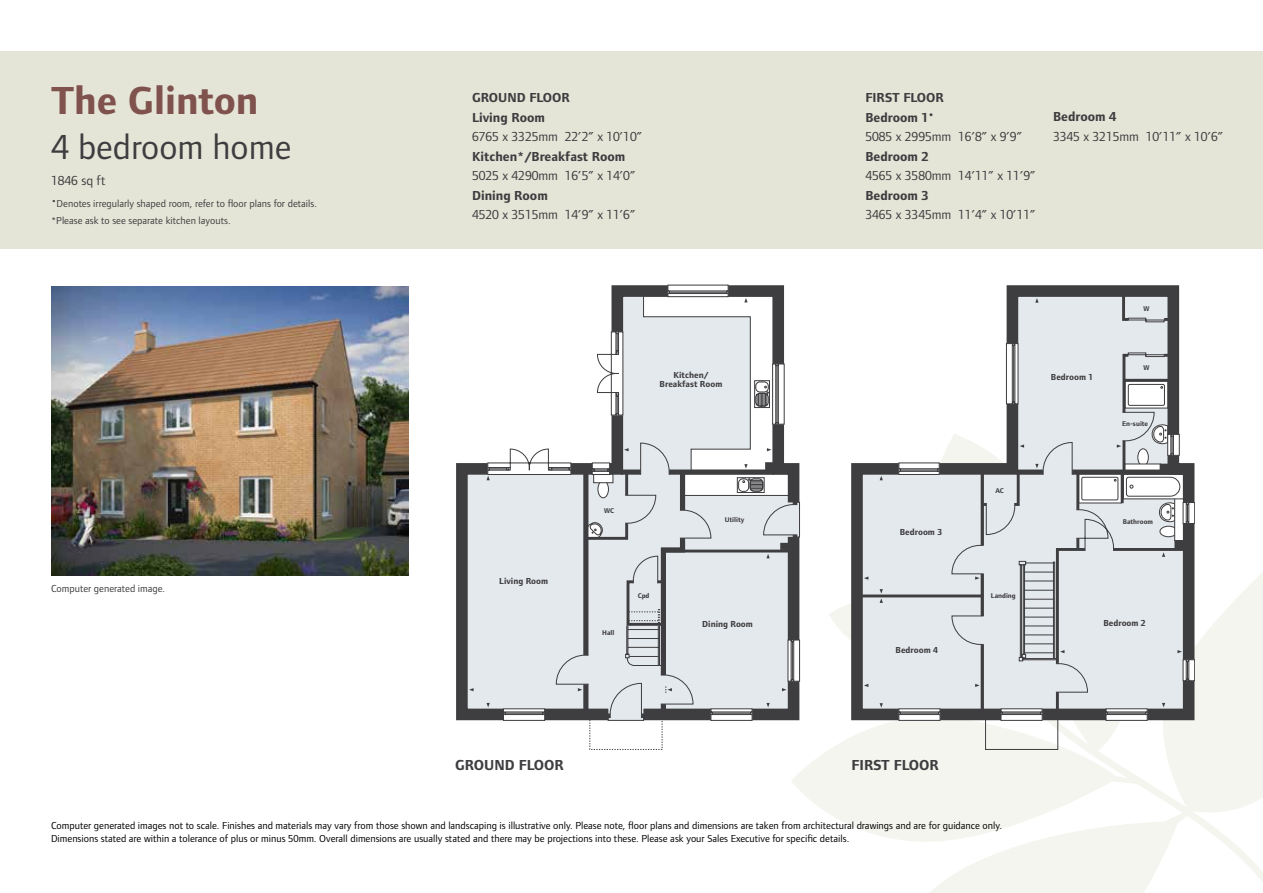
<style>
.page{position:relative;width:1263px;height:893px;background:#fff}
.page>*{position:absolute;margin:0;border:0;box-sizing:border-box;transform-origin:0 0}
.t1{font:700 40.5px "Foundry Form Sans";color:#80524e}
.t2{font:36px "Foundry Form Sans";color:#3e3d40}
.t3{font:700 15px "Foundry Form Sans";color:#3e3d40}
.t4{font:13.5px/19.5px "Foundry Form Sans";color:#3e3d40}
.t5{font:700 13.5px/19.5px "Foundry Form Sans";color:#3e3d40}
.t6{font:10.5px/13.5px "Foundry Form Sans";color:#000}
.t7{font:10.5px/16.8px "Foundry Form Sans";color:#3e3d40}
.t8{font:700 9px/9.6px "Foundry Form Sans";color:#3e3d40;text-align:center}
.t9{font:700 7.05px "Foundry Form Sans";color:#3e3d40}
.s1{font-weight:700}
</style>
<div class="page">
<svg style="left:791px;top:750px;width:38px;height:64px;fill:#f5f5ef"></svg>
<svg style="left:456px;top:448px;width:345px;height:278px;background:#cdd1d4"></svg>
<svg style="left:503px;top:708px;width:42px;height:13px"></svg>
<div style="left:556px;top:448px;width:22px;height:256px;background:#e3e9ec"></div>
<svg style="left:486px;top:703px;width:4px;height:4px"></svg>
<svg style="left:469px;top:688px;width:5px;height:3px"></svg>
<svg style="left:486px;top:449px;width:85px;height:31px"></svg>
<svg style="left:578px;top:285px;width:222px;height:436px"></svg>
<div style="left:0;top:51px;width:1263px;height:197px;background:#e5e5d7"></div>
<img style="left:51px;top:286px;width:357px;height:289px">
<svg style="left:1006px;top:285px;width:174px;height:8px"></svg>
<svg style="left:1006px;top:293px;width:174px;height:119px;background:#c9ced1"></svg>
<svg style="left:1006px;top:343px;width:12px;height:61px"></svg>
<svg style="left:1006px;top:412px;width:174px;height:9px;background:#c9ced1"></svg>
<svg style="left:829px;top:421px;width:434px;height:472px"></svg>
<svg style="left:1035px;top:298px;width:3px;height:5px"></svg>
<svg style="left:1128px;top:318px;width:36px;height:4px"></svg>
<svg style="left:1128px;top:353px;width:36px;height:4px"></svg>
<h1 class="t1" style="left:51px;top:78px;width:209px">The Glinton</h1>
<h2 class="t2" style="left:51px;top:126px;width:242px">4 bedroom home</h2>
<p class="t4" style="left:51px;top:171px;width:56px">1846 sq ft</p>
<p class="t7" style="left:51px;top:195px;width:267px"><sup>.</sup>Denotes irregularly shaped room, refer to floor plans for details. *Please ask to see separate kitchen layouts.</p>
<p class="t7" style="left:51px;top:580px;width:116px">Computer generated image.</p>
<p class="t5" style="left:472px;top:88px;width:99px">GROUND FLOOR<br>Living Room</p>
<p class="t4" style="left:472px;top:127px;width:172px">6765 x 3325mm 22’2” x 10’10”</p>
<p class="t5" style="left:472px;top:146px;width:155px">Kitchen*/Breakfast Room</p>
<p class="t4" style="left:472px;top:166px;width:165px">5025 x 4290mm 16’5” x 14’0”</p>
<p class="t5" style="left:472px;top:185px;width:77px">Dining Room</p>
<p class="t4" style="left:472px;top:205px;width:165px">4520 x 3515mm 14’9” x 11’6”</p>
<p class="t8" style="left:499px;top:576px;width:50px">Living Room</p>
<p class="t8" style="left:660px;top:370px;width:64px">Kitchen/<br>Breakfast Room</p>
<p class="t9" style="left:604px;top:507px;width:12px">WC</p>
<p class="t9" style="left:602px;top:628px;width:14px">Hall</p>
<p class="t9" style="left:638px;top:592px;width:13px">Cpd</p>
<p class="t9" style="left:725px;top:515px;width:21px">Utility</p>
<p class="t8" style="left:702px;top:619px;width:52px">Dining Room</p>
<p class="t4" style="left:865px;top:88px;width:158px"><span class="s1">FIRST FLOOR<br>Bedroom 1</span><sup>.<br></sup>5085 x 2995mm 16’8” x 9’9”</p>
<p class="t5" style="left:865px;top:146px;width:65px">Bedroom 2</p>
<p class="t4" style="left:865px;top:166px;width:172px">4565 x 3580mm 14’11” x 11’9”</p>
<p class="t5" style="left:865px;top:185px;width:65px">Bedroom 3</p>
<p class="t4" style="left:865px;top:205px;width:172px">3465 x 3345mm 11’4” x 10’11”</p>
<p class="t5" style="left:1053px;top:107px;width:65px">Bedroom 4</p>
<p class="t4" style="left:1053px;top:127px;width:172px">3345 x 3215mm 10’11” x 10’6”</p>
<p class="t8" style="left:900px;top:527px;width:44px">Bedroom 3</p>
<p class="t8" style="left:895px;top:645px;width:44px">Bedroom 4</p>
<p class="t9" style="left:995px;top:487px;width:10px">AC</p>
<p class="t9" style="left:991px;top:592px;width:26px">Landing</p>
<p class="t8" style="left:1051px;top:372px;width:44px">Bedroom 1</p>
<p class="t9" style="left:1143px;top:305px;width:7px">W</p>
<p class="t9" style="left:1143px;top:364px;width:7px">W</p>
<p class="t9" style="left:1122px;top:419px;width:28px">En-suite</p>
<p class="t9" style="left:1123px;top:517px;width:32px">Bathroom</p>
<p class="t8" style="left:1103px;top:618px;width:44px">Bedroom 2</p>
<h3 class="t3" style="left:455px;top:756px;width:110px">GROUND FLOOR</h3>
<h3 class="t3" style="left:851px;top:756px;width:89px">FIRST FLOOR</h3>
<p class="t6" style="left:51px;top:819px;width:952px">Computer generated images not to scale. Finishes and materials may vary from those shown and landscaping is illustrative only. Please note, floor plans and dimensions are taken from architectural drawings and are for guidance only.<br>Dimensions stated are within a tolerance of plus or minus 50mm. Overall dimensions are usually stated and there may be projections into these. Please ask your Sales Executive for specific details.</p>
</div>
